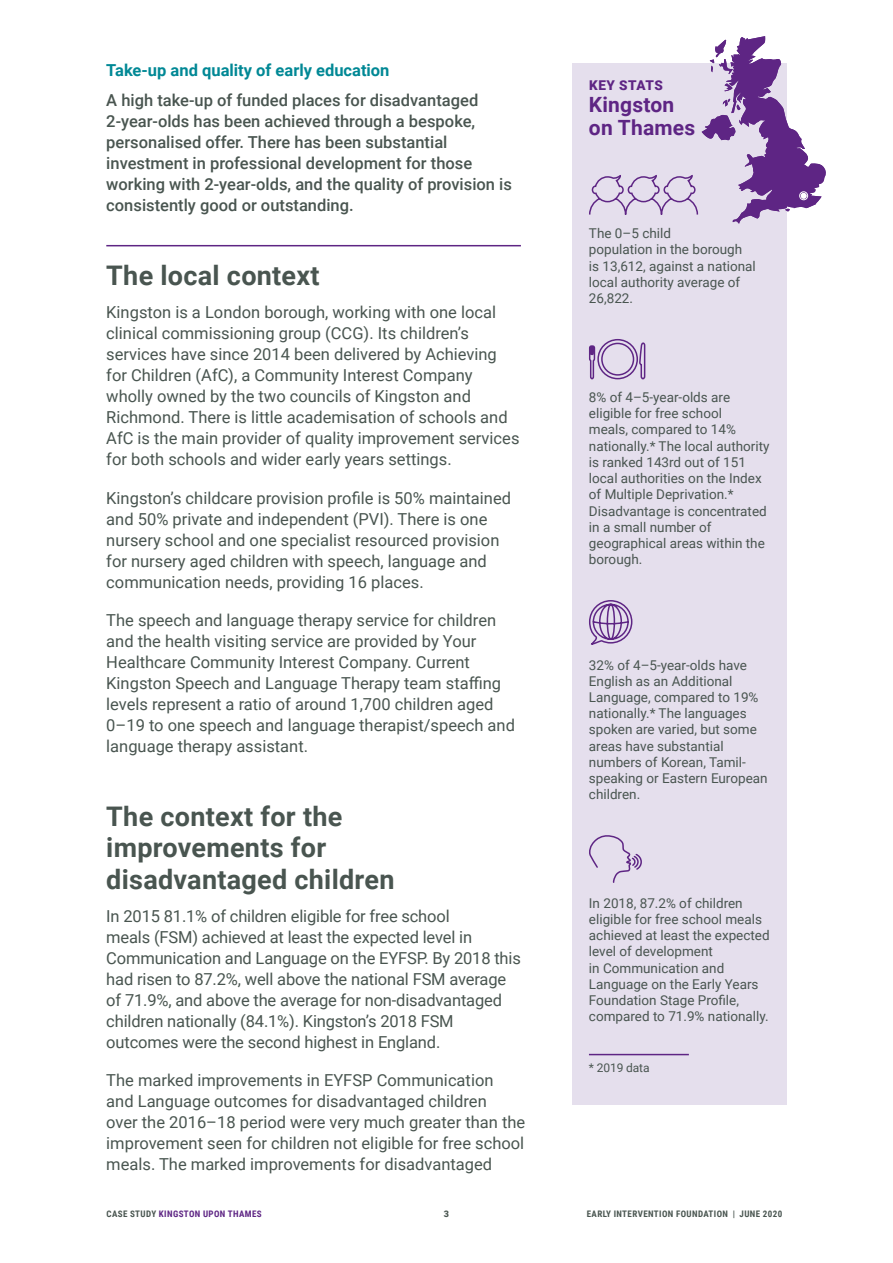
<style>
.page{position:relative;width:893px;height:1263px;background:#fff}
.page>*{position:absolute;margin:0;border:0;box-sizing:border-box;transform-origin:0 0}
.h1_rule_above{font:700 27px/31.5px "Roboto";letter-spacing:.01em;color:#495550}
.Key_stats_header_lar{font:700 21px/22.5px "Roboto";letter-spacing:.01em;color:#5e2584}
.body_para{font:16.5px/21px "Roboto";color:#495550}
.Summary_body{font:500 16.5px/21px "Roboto";color:#495550}
.Summary_crosshead{font:700 16.5px "Roboto";color:#008895}
.Key_stats_box{font:13.5px/16.2px "Roboto";color:#495550}
.Key_stats_header_sma{font:900 13.5px "Roboto";letter-spacing:.04em;color:#5e2584}
.Footnote-rule_above{font:12px "Roboto";letter-spacing:-.01em;color:#495550}
.t1{font:700 9px "Roboto Condensed";letter-spacing:.045em;color:#495550}
.t2{font:700 9px "Roboto Condensed";letter-spacing:.045em;color:#5e2584}
.t3{font:900 9px "Roboto";color:#495550}
.s1{color:#495550}
</style>
<div class="page">
<hr style="left:106px;top:245px;width:415px;height:1px;background:#5e2584">
<div style="left:572px;top:63px;width:215px;height:1041px;background:#e5dfed"></div>
<svg style="left:589px;top:339px;width:57px;height:41px"></svg>
<svg style="left:589px;top:600px;width:44px;height:45px"></svg>
<svg style="left:589px;top:835px;width:53px;height:48px"></svg>
<svg style="left:589px;top:36px;width:237px;height:188px"></svg>
<hr style="left:589px;top:1054px;width:100px;height:1px;background:#5e2584">
<p class="Summary_crosshead" style="left:106px;top:59px;width:285px">Take-up and quality of early education</p>
<p class="Summary_body" style="left:106px;top:89px;width:407px">A high take-up of funded places for disadvantaged 2-year-olds has been achieved through a bespoke, personalised offer. There has been substantial investment in professional development for those working with 2-year-olds, and the quality of provision is consistently good or outstanding.</p>
<p class="h1_rule_above" style="left:106px;top:258px;width:215px">The local context</p>
<p class="body_para" style="left:106px;top:301px;width:415px">Kingston is a London borough, working with one local clinical commissioning group (CCG). Its children’s services have since 2014 been delivered by Achieving for Children (AfC), a Community Interest Company wholly owned by the two councils of Kingston and Richmond. There is little academisation of schools and AfC is the main provider of quality improvement services for both schools and wider early years settings.</p>
<p class="body_para" style="left:106px;top:486px;width:406px">Kingston’s childcare provision profile is 50% maintained and 50% private and independent (PVI). There is one nursery school and one specialist resourced provision for nursery aged children with speech, language and communication needs, providing 16 places.</p>
<p class="body_para" style="left:106px;top:608px;width:410px">The speech and language therapy service for children and the health visiting service are provided by Your Healthcare Community Interest Company. Current Kingston Speech and Language Therapy team staffing levels represent a ratio of around 1,700 children aged 0–19 to one speech and language therapist/speech and language therapy assistant.</p>
<p class="h1_rule_above" style="left:106px;top:799px;width:290px">The context for the improvements for disadvantaged children</p>
<p class="body_para" style="left:106px;top:905px;width:416px">In 2015 81.1% of children eligible for free school<br>meals (FSM) achieved at least the expected level in Communication and Language on the EYFSP. By 2018 this had risen to 87.2%, well above the national FSM average of 71.9%, and above the average for non-disadvantaged children nationally (84.1%). Kingston’s 2018 FSM outcomes were the second highest in England.</p>
<p class="body_para" style="left:106px;top:1069px;width:420px">The marked improvements in EYFSP Communication<br>and Language outcomes for disadvantaged children<br>over the 2016–18 period were very much greater than the improvement seen for children not eligible for free school meals. The marked improvements for disadvantaged</p>
<p class="Key_stats_header_sma" style="left:589px;top:76px;width:75px">KEY STATS</p>
<p class="Key_stats_header_lar" style="left:589px;top:93px;width:108px">Kingston on Thames</p>
<p class="Key_stats_box" style="left:589px;top:225px;width:168px">The 0–5 child<br>population in the borough is 13,612, against a national local authority average of<br>26,822.</p>
<p class="Key_stats_box" style="left:589px;top:389px;width:182px">8% of 4–5-year-olds are eligible for free school<br>meals, compared to 14% nationally.* The local authority is ranked 143rd out of 151 local authorities on the Index of Multiple Deprivation.*<br>Disadvantage is concentrated in a small number of geographical areas within the borough.</p>
<p class="Key_stats_box" style="left:589px;top:656px;width:180px">32% of 4–5-year-olds have<br>English as an Additional<br>Language, compared to 19% nationally.* The languages spoken are varied, but some areas have substantial numbers of Korean, Tamil&shy;speaking or Eastern European children.</p>
<p class="Key_stats_box" style="left:589px;top:894px;width:182px">In 2018, 87.2% of children eligible for free school meals achieved at least the expected level of development<br>in Communication and<br>Language on the Early Years<br>Foundation Stage Profile, compared to 71.9% nationally.</p>
<p class="Footnote-rule_above" style="left:589px;top:1060px;width:62px">* 2019 data</p>
<p class="t2" style="left:106px;top:1207px;width:157px"><span class="s1">CASE STUDY</span> KINGSTON UPON THAMES</p>
<p class="t3" style="left:444px;top:1207px;width:7px">3</p>
<p class="t1" style="left:587px;top:1207px;width:197px">EARLY INTERVENTION FOUNDATION | JUNE 2020</p>
</div>
